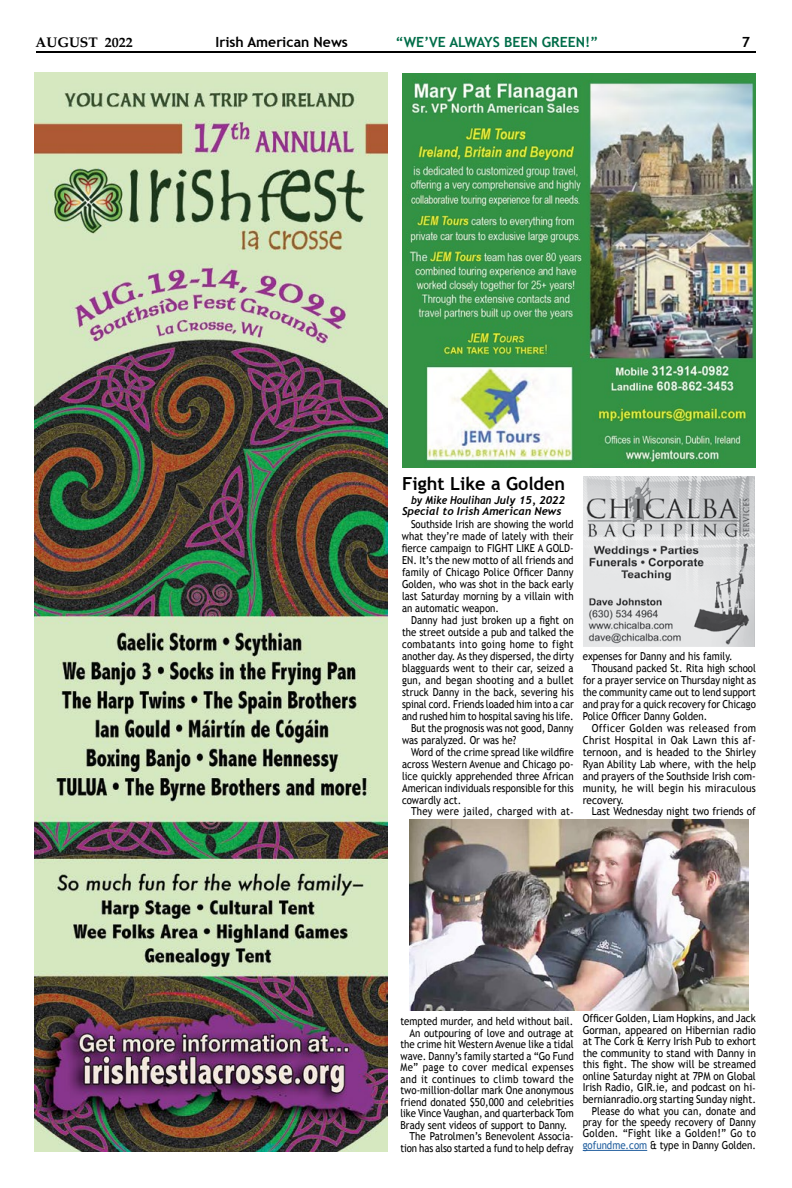
<style>
.page{position:relative;width:792px;height:1188px;background:#fff}
.page>*{position:absolute;margin:0;border:0;box-sizing:border-box;transform-origin:0 0}
.t1{font:700 18px "Trebuchet MS";color:#000}
.t2{font:700 14px "Trebuchet MS";color:#006d49}
.t3{font:700 14px "Trebuchet MS";color:#000}
.t4{font:700 14px "Palatino";color:#000}
.t5{font:11px/12px "Trebuchet MS";color:#000;text-align:justify;scale:.88 1}
.t6{font:11px/11.5px "Trebuchet MS";color:#000;text-align:right;scale:.91 1}
.t7{font:11px "Trebuchet MS";letter-spacing:.03em;color:#000;scale:.88 1}
.t8{font:italic 700 11px/11px "Trebuchet";color:#000;scale:.9 1}
.t9{font:11px "Trebuchet MS";letter-spacing:.025em;color:#000;scale:.91 1}
.t10{font:11px "Trebuchet MS";letter-spacing:.02em;color:#000;scale:.88 1}
.t11{font:11px "Trebuchet MS";letter-spacing:.03em;color:#000;scale:.91 1}
.t12{font:11px "Trebuchet MS";letter-spacing:.025em;color:#000;scale:.88 1}
.t13{font:11px "Trebuchet MS";letter-spacing:.035em;color:#000;scale:.88 1}
.t14{font:11px "Trebuchet MS";letter-spacing:.035em;color:#000;scale:.91 1}
.s1{color:#215e9e}
</style>
<div class="page">
<hr style="left:36px;top:51px;width:720px;height:2px;background:#000">
<img style="left:402px;top:73px;width:354px;height:395px">
<img style="left:34px;top:72px;width:353px;height:1080px">
<img style="left:583px;top:476px;width:172px;height:171px">
<hr style="left:583px;top:1150px;width:64px;height:1px;background:#215e9e">
<img style="left:410px;top:820px;width:338px;height:190px">
<p class="t4" style="left:36px;top:30px;width:99px">AUGUST 2022</p>
<p class="t3" style="left:216px;top:33px;width:134px">Irish American News</p>
<p class="t2" style="left:396px;top:33px;width:204px">“WE’VE ALWAYS BEEN GREEN!”</p>
<p class="t3" style="left:742px;top:33px;width:10px">7</p>
<h1 class="t1" style="left:402px;top:473px;width:165px">Fight Like a Golden</h1>
<p class="t8" style="left:402px;top:495px;width:183px;text-indent:9px">by Mike Houlihan July 15, 2022<br>Special to Irish American News</p>
<p class="t5" style="left:402px;top:518px;width:197px;text-indent:9px">Southside Irish are showing the world what they’re made of lately with their fierce campaign to FIGHT LIKE A GOLD-EN. It’s the new motto of all friends and family of Chicago Police Officer Danny Golden, who was shot in the back early last Saturday morning by a villain with an automatic weapon.</p>
<p class="t5" style="left:411px;top:614px;width:186px">Danny had just broken up a fight on</p>
<p class="t5" style="left:402px;top:626px;width:197px">the street outside a pub and talked the</p>
<p class="t7" style="left:402px;top:638px;width:197px">combatants into going home to fight</p>
<p class="t5" style="left:402px;top:650px;width:197px">another day. As they dispersed, the dirty</p>
<p class="t5" style="left:402px;top:662px;width:197px">blagguards went to their car, seized a</p>
<p class="t10" style="left:402px;top:674px;width:197px">gun, and began shooting and a bullet</p>
<p class="t5" style="left:402px;top:686px;width:197px">struck Danny in the back, severing his</p>
<p class="t5" style="left:402px;top:698px;width:197px">spinal cord. Friends loaded him into a car</p>
<p class="t5" style="left:402px;top:710px;width:197px">and rushed him to hospital saving his life.</p>
<p class="t5" style="left:411px;top:722px;width:186px">But the prognosis was not good, Danny</p>
<p class="t5" style="left:402px;top:734px;width:131px">was paralyzed. Or was he?</p>
<p class="t5" style="left:411px;top:746px;width:186px">Word of the crime spread like wildfire</p>
<p class="t5" style="left:402px;top:758px;width:197px">across Western Avenue and Chicago po-</p>
<p class="t5" style="left:402px;top:770px;width:197px">lice quickly apprehended three African</p>
<p class="t5" style="left:402px;top:782px;width:197px">American individuals responsible for this</p>
<p class="t5" style="left:402px;top:794px;width:69px">cowardly act.</p>
<p class="t12" style="left:411px;top:805px;width:186px">They were jailed, charged with at-</p>
<p class="t5" style="left:583px;top:651px;width:172px">expenses for Danny and his family.</p>
<p class="t5" style="left:592px;top:662px;width:188px">Thousand packed St. Rita high school</p>
<p class="t5" style="left:583px;top:674px;width:198px">for a prayer service on Thursday night as</p>
<p class="t5" style="left:583px;top:686px;width:198px">the community came out to lend support</p>
<p class="t5" style="left:583px;top:698px;width:198px">and pray for a quick recovery for Chicago</p>
<p class="t5" style="left:583px;top:710px;width:143px">Police Officer Danny Golden.</p>
<p class="t14" style="left:592px;top:722px;width:182px">Officer Golden was released from</p>
<p class="t11" style="left:583px;top:734px;width:192px">Christ Hospital in Oak Lawn this af-</p>
<p class="t6" style="left:583px;top:747px;width:192px">ternoon, and is headed to the Shirley</p>
<p class="t6" style="left:583px;top:759px;width:192px">Ryan Ability Lab where, with the help</p>
<p class="t6" style="left:583px;top:771px;width:192px">and prayers of the Southside Irish com-</p>
<p class="t9" style="left:583px;top:782px;width:192px">munity, he will begin his miraculous</p>
<p class="t6" style="left:583px;top:795px;width:47px">recovery.</p>
<p class="t6" style="left:592px;top:806px;width:182px">Last Wednesday night two friends of</p>
<p class="t5" style="left:400px;top:1015px;width:198px">tempted murder, and held without bail.</p>
<p class="t5" style="left:410px;top:1027px;width:188px">An outpouring of love and outrage at</p>
<p class="t5" style="left:400px;top:1038px;width:198px">the crime hit Western Avenue like a tidal</p>
<p class="t5" style="left:400px;top:1050px;width:198px">wave. Danny’s family started a “Go Fund</p>
<p class="t13" style="left:400px;top:1061px;width:198px">Me” page to cover medical expenses</p>
<p class="t7" style="left:400px;top:1072px;width:198px">and it continues to climb toward the</p>
<p class="t5" style="left:400px;top:1084px;width:198px">two-million-dollar mark One anonymous</p>
<p class="t5" style="left:400px;top:1096px;width:198px">friend donated $50,000 and celebrities</p>
<p class="t5" style="left:400px;top:1107px;width:198px">like Vince Vaughan, and quarterback Tom</p>
<p class="t5" style="left:400px;top:1119px;width:191px">Brady sent videos of support to Danny.</p>
<p class="t5" style="left:410px;top:1130px;width:188px">The Patrolmen’s Benevolent Associa-</p>
<p class="t5" style="left:400px;top:1142px;width:198px">tion has also started a fund to help defray</p>
<p class="t6" style="left:583px;top:1013px;width:192px">Officer Golden, Liam Hopkins, and Jack Gorman, appeared on Hibernian radio at The Cork &amp; Kerry Irish Pub to exhort the community to stand with Danny in this fight. The show will be streamed online Saturday night at 7PM on Global Irish Radio, GIR.ie, and podcast on hi&shy;bernianradio.org starting Sunday night.<br>Please do what you can, donate and pray for the speedy recovery of Danny Golden. “Fight like a Golden!” Go to <span class="s1">gofundme.com</span> &amp; type in Danny Golden.</p>
</div>
